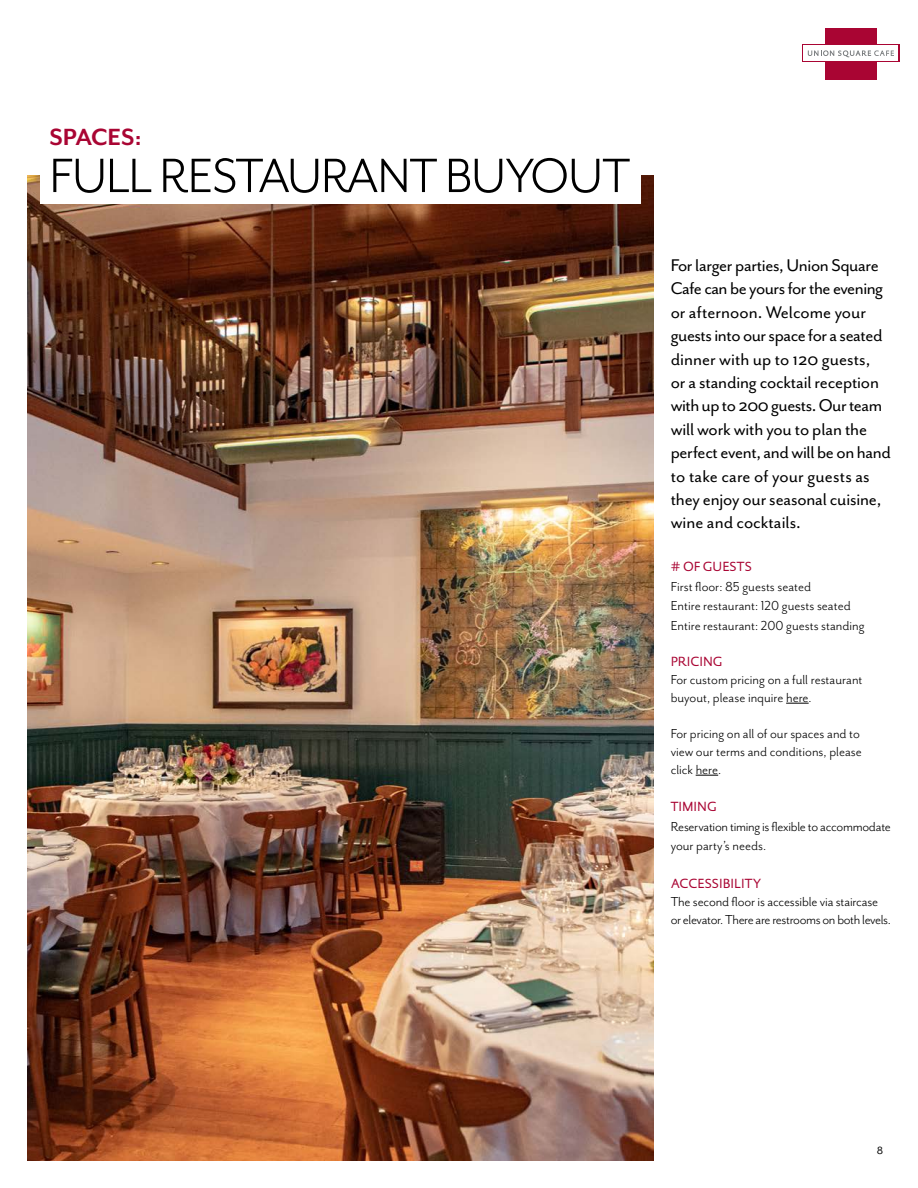
<style>
.page{position:relative;width:918px;height:1188px;background:#fff}
.page>*{position:absolute;margin:0;border:0;box-sizing:border-box;transform-origin:0 0}
.t1{font:55.5px "Mr Eaves San OT";letter-spacing:-.02em;color:#000}
.t2{font:700 27px "Mr Eaves Mod OT";color:#a90533}
.t3{font:19.5px/23.4px "Mr Eaves San OT";letter-spacing:-.01em;color:#000}
.t4{font:15px/18px "Mr Eaves San OT";color:#000}
.t5{font:15px/18px "Mr Eaves San OT";letter-spacing:-.025em;color:#000}
.t6{font:15px/19.5px "Mr Eaves San OT";letter-spacing:-.02em;color:#000}
.t7{font:13.5px "DTL Documenta Sans ST";letter-spacing:.005em;color:#a90533}
.t8{font:12px "Mr Eaves Mod OT";color:#000}
.s1{color:#000101}
</style>
<div class="page">
<img style="left:27px;top:176px;width:626px;height:985px">
<svg style="left:786px;top:703px;width:23px;height:1px"></svg>
<svg style="left:696px;top:775px;width:22px;height:1px"></svg>
<div style="left:40px;top:154px;width:600px;height:49px;background:#fff"></div>
<div style="left:825px;top:28px;width:52px;height:51px;background:#a90533"></div>
<div style="left:802px;top:44px;width:97px;height:18px;background:#fff"></div>
<svg style="left:808px;top:50px;width:86px;height:7px"></svg>
<h2 class="t2" style="left:49px;top:122px;width:94px">SPACES:</h2>
<h1 class="t1" style="left:49px;top:145px;width:583px">FULL RESTAURANT BUYOUT</h1>
<p class="t3" style="left:671px;top:254px;width:222px">For larger parties, Union Square<br>Cafe can be yours for the evening or afternoon. Welcome your guests into our space for a seated dinner with up to 120 guests,<br>or a standing cocktail reception with up to 200 guests. Our team will work with you to plan the perfect event, and will be on hand to take care of your guests as they enjoy our seasonal cuisine, wine and cocktails.</p>
<p class="t7" style="left:671px;top:558px;width:83px"># OF GUESTS</p>
<p class="t4" style="left:671px;top:577px;width:196px;line-height:19.5px">First floor: 85 guests seated<br>Entire restaurant: 120 guests seated<br>Entire restaurant: 200 guests standing</p>
<p class="t7" style="left:671px;top:653px;width:53px">PRICING</p>
<p class="t4" style="left:671px;top:670px;width:193px">For custom pricing on a full restaurant buyout, please inquire <span class="s1">here</span>.</p>
<p class="t4" style="left:671px;top:724px;width:193px">For pricing on all of our spaces and to view our terms and conditions, please click <span class="s1">here</span>.</p>
<p class="t7" style="left:671px;top:798px;width:48px">TIMING</p>
<p class="t6" style="left:671px;top:817px;width:222px">Reservation timing is flexible to accommodate your party’s needs.</p>
<p class="t7" style="left:671px;top:875px;width:92px">ACCESSIBILITY</p>
<p class="t5" style="left:671px;top:892px;width:222px">The second floor is accessible via staircase or elevator. There are restrooms on both levels.</p>
<p class="t8" style="left:877px;top:1143px;width:8px">8</p>
</div>
